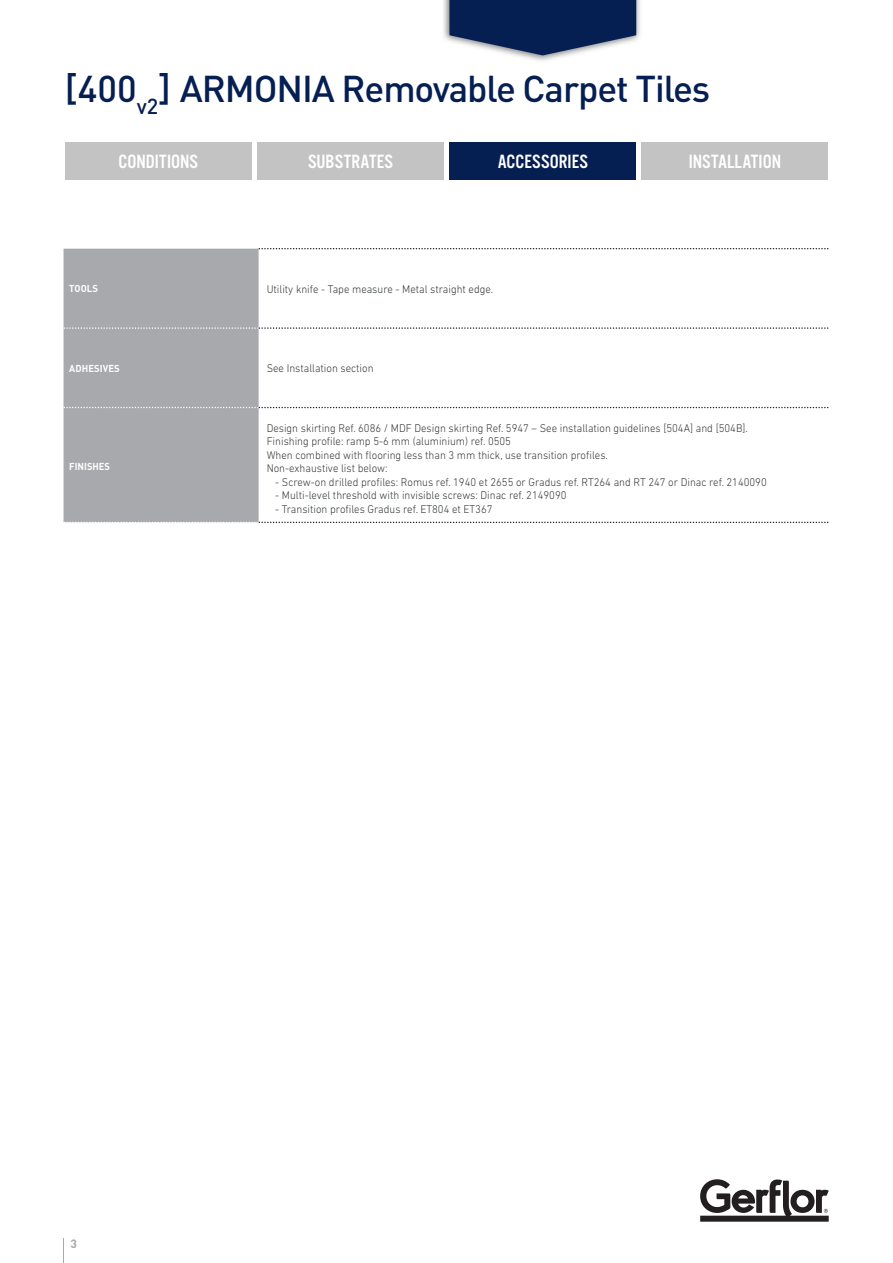
<style>
.page{position:relative;width:893px;height:1263px;background:#fff}
.page>*{position:absolute;margin:0;border:0;box-sizing:border-box;transform-origin:0 0}
.t1{font:500 36.9px "DIN Pro";letter-spacing:-.03em;color:#061f53}
.t2{font:19.95px "Alternate Got No 3 D";color:#fff}
.t3{font:700 12px "DIN Pro";color:#a8a9ad}
.t4{font:300 11.4px/13.5px "DIN Next LT Pro";color:#35393a;scale:.95 1}
.t5{font:700 10.05px "DIN Pro";letter-spacing:.01em;color:#fff;scale:.95 1}
.t6{font:700 10.05px "DIN Pro";letter-spacing:.01em;color:#fff;scale:.93 1}
</style>
<div class="page">
<div style="left:64px;top:249px;width:195px;height:273px;background:#a8a9ad"></div>
<svg style="left:259px;top:248px;width:569px;height:1px"></svg>
<svg style="left:64px;top:327px;width:764px;height:2px"></svg>
<svg style="left:64px;top:407px;width:764px;height:1px"></svg>
<svg style="left:65px;top:522px;width:763px;height:1px"></svg>
<img style="left:443px;top:0;width:197px;height:61px">
<svg style="left:449px;top:0;width:187px;height:55px"></svg>
<div style="left:65px;top:142px;width:187px;height:38px;background:#c4c3c4"></div>
<div style="left:449px;top:142px;width:187px;height:38px;background:#061f53"></div>
<div style="left:257px;top:142px;width:187px;height:38px;background:#c4c3c4"></div>
<div style="left:641px;top:142px;width:187px;height:38px;background:#c4c3c4"></div>
<svg style="left:700px;top:1179px;width:129px;height:43px"></svg>
<svg style="left:63px;top:1238px;width:1px;height:25px"></svg>
<h1 class="t1" style="left:65px;top:64px;width:647px">[400<sub>v2</sub>] ARMONIA Removable Carpet Tiles</h1>
<h2 class="t2" style="left:119px;top:151px;width:81px">CONDITIONS</h2>
<h2 class="t2" style="left:308px;top:151px;width:87px">SUBSTRATES</h2>
<h2 class="t2" style="left:498px;top:151px;width:92px">ACCESSORIES</h2>
<h2 class="t2" style="left:689px;top:151px;width:94px">INSTALLATION</h2>
<p class="t5" style="left:69px;top:282px;width:32px">TOOLS</p>
<p class="t4" style="left:267px;top:282px;width:240px">Utility knife - Tape measure - Metal straight edge.</p>
<p class="t5" style="left:69px;top:361px;width:55px">ADHESIVES</p>
<p class="t4" style="left:267px;top:361px;width:114px">See Installation section</p>
<p class="t6" style="left:69px;top:460px;width:45px">FINISHES</p>
<p class="t4" style="left:267px;top:421px;width:508px">Design skirting Ref. 6086 / MDF Design skirting Ref. 5947 – See installation guidelines [504A] and [504B].<br>Finishing profile: ramp 5-6 mm (aluminium) ref. 0505<br>When combined with flooring less than 3 mm thick, use transition profiles.<br>Non-exhaustive list below:</p>
<p class="t4" style="left:275px;top:475px;width:519px">- Screw-on drilled profiles: Romus ref. 1940 et 2655 or Gradus ref. RT264 and RT 247 or Dinac ref. 2140090</p>
<p class="t4" style="left:275px;top:488px;width:308px">- Multi-level threshold with invisible screws: Dinac ref. 2149090</p>
<p class="t4" style="left:275px;top:502px;width:230px">- Transition profiles Gradus ref. ET804 et ET367</p>
<p class="t3" style="left:70px;top:1235px;width:8px">3</p>
</div>
